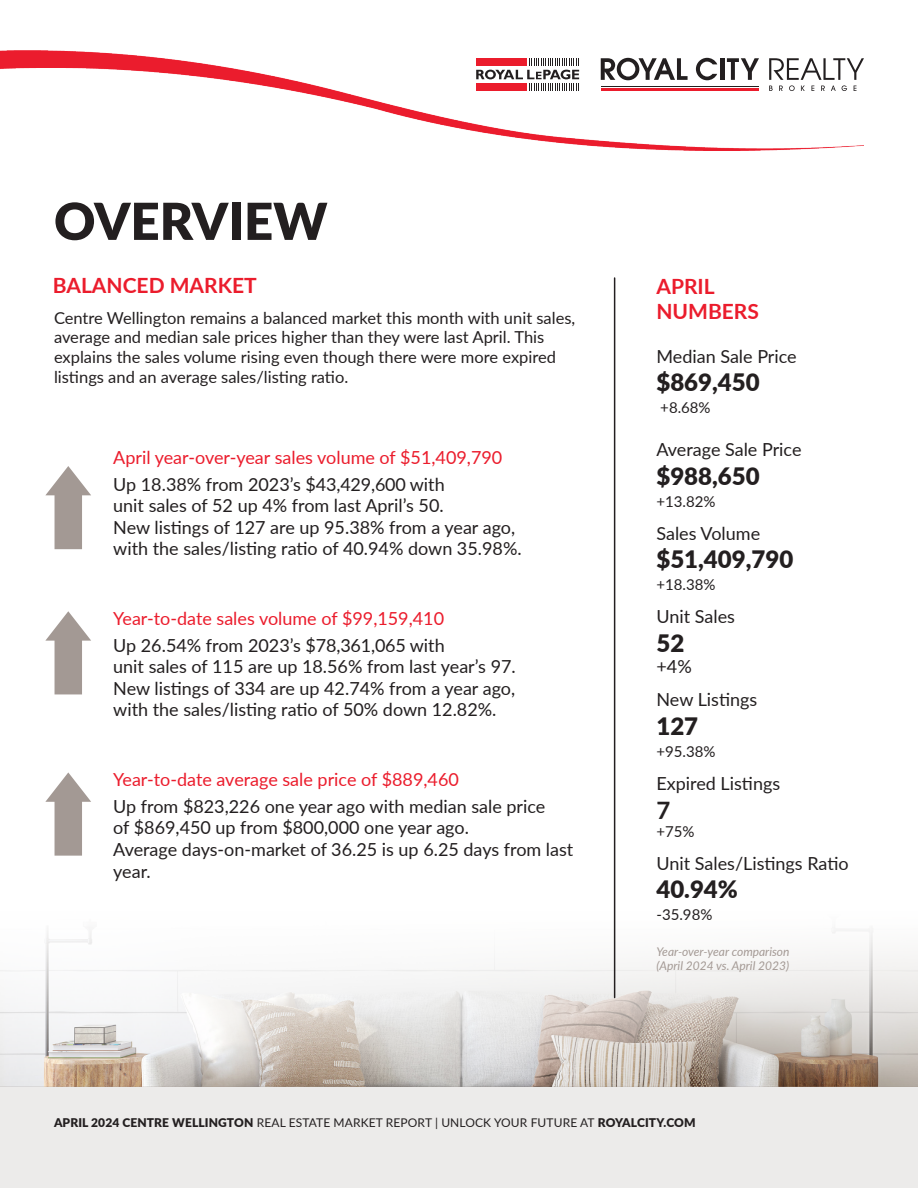
<style>
.page{position:relative;width:918px;height:1188px;background:#fff}
.page>*{position:absolute;margin:0;border:0;box-sizing:border-box;transform-origin:0 0}
.t1{font:900 51px "Lato";color:#231f20}
.t2{font:900 24px "Lato";color:#231f20}
.t3{font:700 24px "Lato";color:#231f20}
.t4{font:700 21px/25.2px "Lato";color:#eb1c2c}
.t5{font:18px/21.6px "Lato";color:#231f20}
.t6{font:18px "Lato";color:#eb1c2c}
.t7{font:16.5px/19.8px "Lato";color:#231f20}
.t8{font:15px "Lato";color:#231f20}
.t9{font:12px "Lato";letter-spacing:.01em;color:#231f20}
.t10{font:italic 12px "Lato";color:#a39994}
.s1{font-weight:900}
</style>
<div class="page">
<img style="left:0;top:910px;width:918px;height:177px">
<div style="left:0;top:1087px;width:918px;height:101px;background:#ecebea"></div>
<img style="left:0;top:51px;width:864px;height:100px">
<svg style="left:601px;top:58px;width:87px;height:22px"></svg>
<svg style="left:696px;top:58px;width:21px;height:22px"></svg>
<hr style="left:720px;top:58px;width:4px;height:22px;background:#231f20">
<svg style="left:727px;top:58px;width:32px;height:22px"></svg>
<svg style="left:769px;top:58px;width:95px;height:33px"></svg>
<hr style="left:601px;top:86px;width:157px;height:1px;background:#231f20">
<hr style="left:601px;top:88px;width:157px;height:3px;background:#eb1c2c">
<div style="left:472px;top:54px;width:111px;height:38px;background:#fff"></div>
<svg style="left:476px;top:58px;width:103px;height:33px"></svg>
<svg style="left:45px;top:466px;width:46px;height:83px"></svg>
<svg style="left:45px;top:772px;width:46px;height:84px"></svg>
<svg style="left:45px;top:611px;width:46px;height:83px"></svg>
<hr style="left:614px;top:278px;width:1px;height:720px;background:#231f20">
<p class="t1" style="left:54px;top:183px;width:275px">OVERVIEW</p>
<p class="t4" style="left:53px;top:272px;width:205px">BALANCED MARKET</p>
<p class="t7" style="left:54px;top:307px;width:523px">Centre Wellington remains a balanced market this month with unit sales, average and median sale prices higher than they were last April. This explains the sales volume rising even though there were more expired listings and an average sales/listing ratio.</p>
<p class="t6" style="left:113px;top:444px;width:391px">April year-over-year sales volume of $51,409,790</p>
<p class="t5" style="left:113px;top:472px;width:410px">Up 18.38% from 2023’s $43,429,600 with<br>unit sales of 52 up 4% from last April’s 50.<br>New listings of 127 are up 95.38% from a year ago, with the sales/listing ratio of 40.94% down 35.98%.</p>
<p class="t6" style="left:113px;top:605px;width:332px">Year-to-date sales volume of $99,159,410</p>
<p class="t5" style="left:113px;top:634px;width:404px">Up 26.54% from 2023’s $78,361,065 with<br>unit sales of 115 are up 18.56% from last year’s 97.<br>New listings of 334 are up 42.74% from a year ago, with the sales/listing ratio of 50% down 12.82%.</p>
<p class="t6" style="left:113px;top:766px;width:347px">Year-to-date average sale price of $889,460</p>
<p class="t5" style="left:113px;top:795px;width:462px">Up from $823,226 one year ago with median sale price<br>of $869,450 up from $800,000 one year ago.<br>Average days-on-market of 36.25 is up 6.25 days from last year.</p>
<p class="t4" style="left:656px;top:273px;width:104px">APRIL<br>NUMBERS</p>
<p class="t5" style="left:656px;top:344px;width:142px">Median Sale Price</p>
<p class="t2" style="left:656px;top:365px;width:105px">$869,450</p>
<p class="t8" style="left:660px;top:397px;width:52px">+8.68%</p>
<p class="t5" style="left:656px;top:438px;width:147px">Average Sale Price</p>
<p class="t2" style="left:656px;top:458px;width:105px">$988,650</p>
<p class="t8" style="left:656px;top:490px;width:61px">+13.82%</p>
<p class="t5" style="left:656px;top:521px;width:105px">Sales Volume</p>
<p class="t2" style="left:656px;top:542px;width:138px">$51,409,790</p>
<p class="t8" style="left:656px;top:574px;width:61px">+18.38%</p>
<p class="t5" style="left:656px;top:605px;width:80px">Unit Sales</p>
<p class="t2" style="left:656px;top:625px;width:29px">52</p>
<p class="t5" style="left:656px;top:655px;width:37px">+4%</p>
<p class="t5" style="left:656px;top:688px;width:102px">New Listings</p>
<p class="t2" style="left:656px;top:708px;width:43px">127</p>
<p class="t8" style="left:656px;top:741px;width:61px">+95.38%</p>
<p class="t5" style="left:656px;top:772px;width:125px">Expired Listings</p>
<p class="t3" style="left:656px;top:792px;width:15px">7</p>
<p class="t8" style="left:656px;top:820px;width:40px">+75%</p>
<p class="t5" style="left:656px;top:851px;width:194px">Unit Sales/Listings Ratio</p>
<p class="t2" style="left:656px;top:872px;width:83px">40.94%</p>
<p class="t8" style="left:656px;top:904px;width:57px">-35.98%</p>
<p class="t10" style="left:656px;top:943px;width:135px">Year-over-year comparison</p>
<p class="t10" style="left:656px;top:957px;width:134px">(April 2024 vs. April 2023)</p>
<p class="t9" style="left:54px;top:1114px;width:643px"><span class="s1">APRIL 2024 CENTRE WELLINGTON</span> REAL ESTATE MARKET REPORT | UNLOCK YOUR FUTURE AT <span class="s1">ROYALCITY.COM</span></p>
</div>
